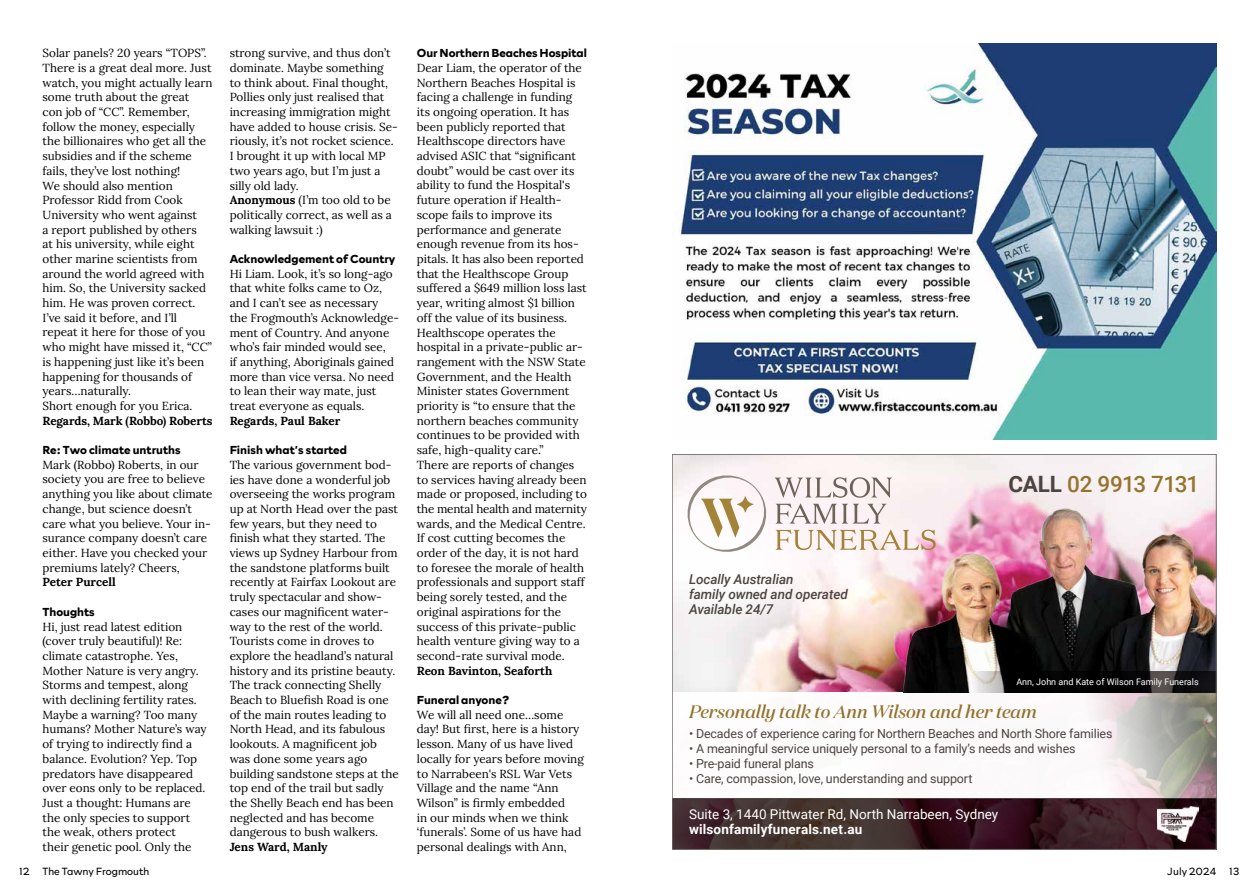
<style>
.page{position:relative;width:1259px;height:893px;background:#fff}
.page>*{position:absolute;margin:0;border:0;box-sizing:border-box;transform-origin:0 0}
.t1{font:500 22.5px "Roboto";letter-spacing:-.035em;color:#95752e}
.t2{font:italic 500 18px "Domaine Display";color:#95752e}
.t3{font:italic 500 13.5px/15px "Roboto";letter-spacing:-.005em;color:#4c4442}
.t4{font:13.5px "Roboto";color:#fff}
.t5{font:700 13.5px "Roboto";letter-spacing:.01em;color:#fff}
.t6{font:12.45px "Roboto";letter-spacing:-.01em;color:#4c4442}
.t7{font:11.7px/14.7px "Lora";color:#000}
.t8{font:700 11.7px "Rockford Sans";color:#000}
.t9{font:700 11.7px "Lora";letter-spacing:-.005em;color:#000}
.t10{font:300 10.5px "Rockford Sans";color:#000}
.t11{font:9px "Roboto";color:#fff}
.s1{font-weight:700}
.s2{font-weight:700;color:#4c4442}
</style>
<div class="page">
<img style="left:673px;top:44px;width:543px;height:395px">
<img style="left:674px;top:456px;width:540px;height:236px">
<svg style="left:674px;top:692px;width:540px;height:107px"></svg>
<svg style="left:674px;top:799px;width:540px;height:49px;background:#3b2226"></svg>
<img style="left:901px;top:494px;width:313px;height:198px">
<img style="left:1157px;top:807px;width:41px;height:35px">
<svg style="left:683px;top:472px;width:252px;height:84px"></svg>
<svg style="left:971px;top:671px;width:243px;height:21px;background:#272626"></svg>
<p class="t7" style="left:43px;top:45px;width:171px">Solar panels? 20 years “TOPS”.<br>There is a great deal more. Just watch, you might actually learn some truth about the great<br>con job of “CC”. Remember, follow the money, especially the billionaires who get all the subsidies and if the scheme fails, they’ve lost nothing!<br>We should also mention<br>Professor Ridd from Cook<br>University who went against<br>a report published by others<br>at his university, while eight other marine scientists from around the world agreed with him. So, the University sacked him. He was proven correct.<br>I’ve said it before, and I’ll repeat it here for those of you who might have missed it, “CC” is happening just like it’s been happening for thousands of years…naturally.<br>Short enough for you Erica.</p>
<p class="t9" style="left:43px;top:412px;width:171px">Regards, Mark (Robbo) Roberts</p>
<p class="t8" style="left:43px;top:441px;width:139px">Re: Two climate untruths</p>
<p class="t7" style="left:43px;top:456px;width:172px">Mark (Robbo) Roberts, in our society you are free to believe anything you like about climate change, but science doesn’t care what you believe. Your in&shy;surance company doesn’t care either. Have you checked your premiums lately? Cheers,</p>
<p class="t9" style="left:43px;top:573px;width:75px">Peter Purcell</p>
<p class="t8" style="left:43px;top:603px;width:54px">Thoughts</p>
<p class="t7" style="left:43px;top:618px;width:166px">Hi, just read latest edition (cover truly beautiful)! Re: climate catastrophe. Yes,<br>Mother Nature is very angry.<br>Storms and tempest, along with declining fertility rates.<br>Maybe a warning? Too many humans? Mother Nature’s way of trying to indirectly find a balance. Evolution? Yep. Top predators have disappeared over eons only to be replaced.<br>Just a thought: Humans are the only species to support the weak, others protect<br>their genetic pool. Only the</p>
<p class="t7" style="left:230px;top:45px;width:170px">strong survive, and thus don’t dominate. Maybe something to think about. Final thought,<br>Pollies only just realised that increasing immigration might have added to house crisis. Se&shy;riously, it’s not rocket science.<br>I brought it up with local MP two years ago, but I’m just a silly old lady.<br><span class="s1">Anonymous</span> (I’m too old to be politically correct, as well as a walking lawsuit :)</p>
<p class="t8" style="left:230px;top:250px;width:167px">Acknowledgement of Country</p>
<p class="t7" style="left:230px;top:265px;width:171px">Hi Liam. Look, it’s so long-ago that white folks came to Oz, and I can’t see as necessary the Frogmouth’s Acknowledge&shy;ment of Country. And anyone who’s fair minded would see,<br>if anything, Aboriginals gained more than vice versa. No need to lean their way mate, just treat everyone as equals.</p>
<p class="t9" style="left:230px;top:412px;width:112px">Regards, Paul Baker</p>
<p class="t8" style="left:230px;top:441px;width:119px">Finish what’s started</p>
<p class="t7" style="left:230px;top:457px;width:171px">The various government bod&shy;ies have done a wonderful job overseeing the works program up at North Head over the past few years, but they need to finish what they started. The views up Sydney Harbour from the sandstone platforms built recently at Fairfax Lookout are truly spectacular and show&shy;cases our magnificent water&shy;way to the rest of the world.<br>Tourists come in droves to explore the headland’s natural history and its pristine beauty.<br>The track connecting Shelly<br>Beach to Bluefish Road is one of the main routes leading to<br>North Head, and its fabulous lookouts. A magnificent job was done some years ago building sandstone steps at the top end of the trail but sadly the Shelly Beach end has been neglected and has become dangerous to bush walkers.</p>
<p class="t9" style="left:230px;top:838px;width:99px">Jens Ward, Manly</p>
<p class="t8" style="left:417px;top:44px;width:172px">Our Northern Beaches Hospital</p>
<p class="t7" style="left:417px;top:60px;width:172px">Dear Liam, the operator of the<br>Northern Beaches Hospital is facing a challenge in funding its ongoing operation. It has been publicly reported that<br>Healthscope directors have advised ASIC that “significant doubt” would be cast over its ability to fund the Hospital's future operation if Health&shy;scope fails to improve its performance and generate enough revenue from its hos&shy;pitals. It has also been reported that the Healthscope Group suffered a $649 million loss last year, writing almost $1 billion off the value of its business.<br>Healthscope operates the hospital in a private-public ar&shy;rangement with the NSW State<br>Government, and the Health<br>Minister states Government priority is “to ensure that the northern beaches community continues to be provided with safe, high-quality care.”<br>There are reports of changes to services having already been made or proposed, including to the mental health and maternity wards, and the Medical Centre.<br>If cost cutting becomes the order of the day, it is not hard to foresee the morale of health professionals and support staff being sorely tested, and the original aspirations for the success of this private-public health venture giving way to a second-rate survival mode.</p>
<p class="t9" style="left:417px;top:662px;width:137px">Reon Bavinton, Seaforth</p>
<p class="t8" style="left:417px;top:691px;width:94px">Funeral anyone?</p>
<p class="t7" style="left:417px;top:706px;width:168px">We will all need one…some day! But first, here is a history lesson. Many of us have lived locally for years before moving to Narrabeen's RSL War Vets<br>Village and the name “Ann<br>Wilson” is firmly embedded<br>in our minds when we think ‘funerals’. Some of us have had personal dealings with Ann,</p>
<p class="t3" style="left:689px;top:571px;width:160px">Locally Australian<br>family owned and operated<br>Available 24/7</p>
<h1 class="t1" style="left:1008px;top:468px;width:192px"><span class="s2">CALL</span> 02 9913 7131</h1>
<p class="t11" style="left:1016px;top:676px;width:184px">Ann, John and Kate of Wilson Family Funerals</p>
<h2 class="t2" style="left:689px;top:701px;width:349px">Personally talk to Ann Wilson and her team</h2>
<p class="t6" style="left:689px;top:724px;width:425px">• Decades of experience caring for Northern Beaches and North Shore families</p>
<p class="t6" style="left:689px;top:739px;width:388px">• A meaningful service uniquely personal to a family’s needs and wishes</p>
<p class="t6" style="left:689px;top:754px;width:126px">• Pre-paid funeral plans</p>
<p class="t6" style="left:689px;top:769px;width:285px">• Care, compassion, love, understanding and support</p>
<p class="t4" style="left:689px;top:804px;width:311px">Suite 3, 1440 Pittwater Rd, North Narrabeen, Sydney</p>
<p class="t5" style="left:689px;top:819px;width:175px">wilsonfamilyfunerals.net.au</p>
<p class="t10" style="left:19px;top:864px;width:132px">12 The Tawny Frogmouth</p>
<p class="t10" style="left:1167px;top:864px;width:74px">July 2024 13</p>
</div>
